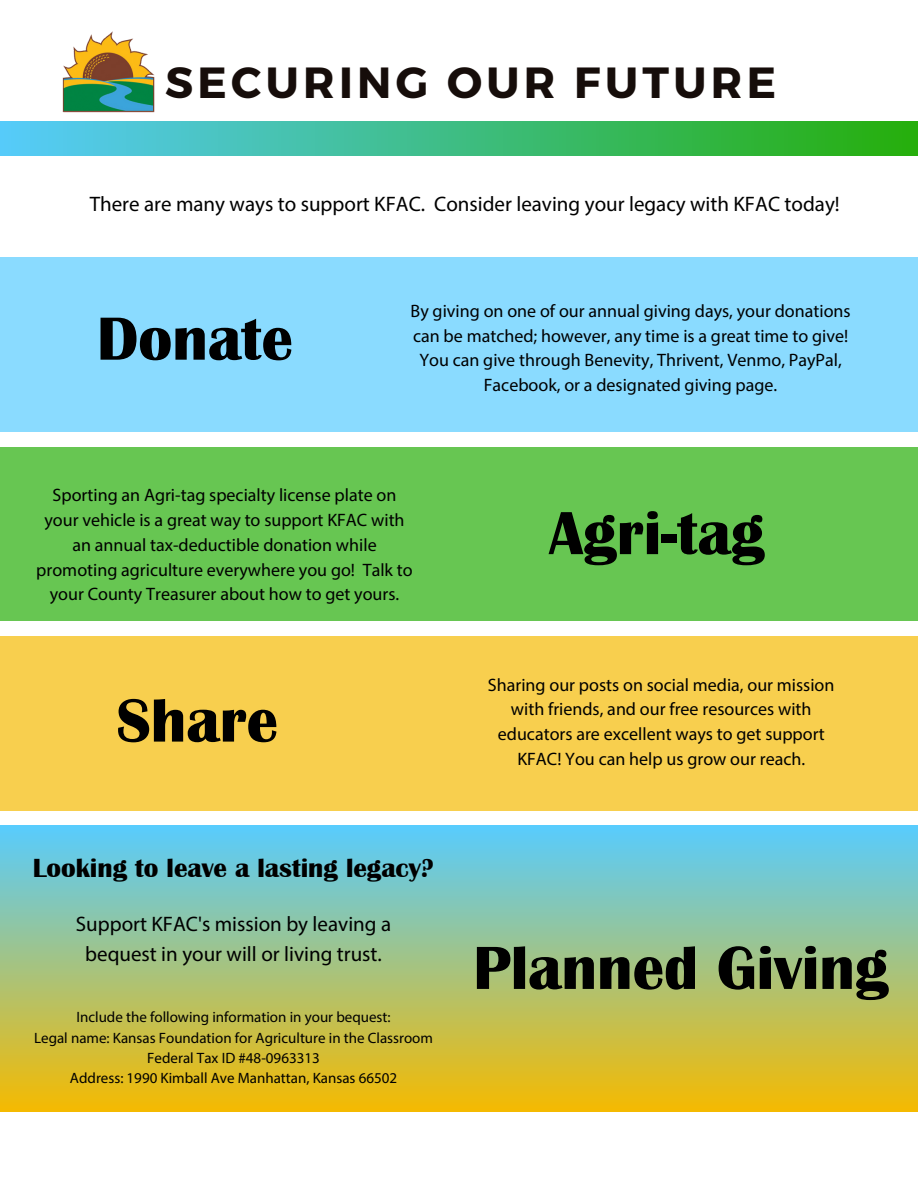
<style>
.page{position:relative;width:918px;height:1188px;background:#fff}
.page>*{position:absolute;margin:0;border:0;box-sizing:border-box;transform-origin:0 0}
.t1{font:700 63px "Britannic";color:#000}
.t2{font:700 43.65px "Montserrat";letter-spacing:.1em;color:#160d0a}
.t3{font:700 27px "Britannic";color:#000}
.t4{font:21px/29.2px "Myriad Pro";color:#000;text-align:center}
.t5{font:18px/24.8px "Myriad Pro";color:#000;text-align:center}
.t6{font:15px/20.2px "Myriad Pro";color:#000;text-align:center}
</style>
<div class="page">
<img style="left:62px;top:31px;width:93px;height:82px">
<div style="left:0;top:121px;width:918px;height:34px;background:linear-gradient(to right,#56cbfb,#26ae0a)"></div>
<div style="left:0;top:258px;width:918px;height:173px;background:#8adbff"></div>
<div style="left:0;top:447px;width:918px;height:174px;background:#67c652"></div>
<div style="left:0;top:636px;width:918px;height:174px;background:#f8cf4e"></div>
<div style="left:463px;top:826px;width:286px;height:286px;background:linear-gradient(to bottom,#58ccfd,#f4ba01)"></div>
<div style="left:662px;top:826px;width:256px;height:286px;background:linear-gradient(to bottom,#58ccfd,#f4ba01)"></div>
<div style="left:179px;top:826px;width:286px;height:286px;background:linear-gradient(to bottom,#58ccfd,#f4ba01)"></div>
<div style="left:0;top:826px;width:286px;height:286px;background:linear-gradient(to bottom,#58ccfd,#f4ba01)"></div>
<h2 class="t2" style="left:165px;top:55px;width:612px">SECURING OUR FUTURE</h2>
<p class="t4" style="left:90px;top:191px;width:752px">There are many ways to support KFAC. Consider leaving your legacy with KFAC today!</p>
<h1 class="t1" style="left:97px;top:307px;width:198px">Donate</h1>
<p class="t5" style="left:411px;top:300px;width:442px">By giving on one of our annual giving days, your donations can be matched; however, any time is a great time to give!<br>You can give through Benevity, Thrivent, Venmo, PayPal, Facebook, or a designated giving page.</p>
<p class="t5" style="left:36px;top:484px;width:378px">Sporting an Agri-tag specialty license plate on your vehicle is a great way to support KFAC with an annual tax-deductible donation while promoting agriculture everywhere you go! Talk to your County Treasurer about how to get yours.</p>
<h1 class="t1" style="left:116px;top:689px;width:163px">Share</h1>
<h3 class="t3" style="left:33px;top:855px;width:403px">Looking to leave a lasting legacy?</h3>
<p class="t4" style="left:76px;top:912px;width:317px">Support KFAC's mission by leaving a bequest in your will or living trust.</p>
<p class="t6" style="left:34px;top:1008px;width:400px">Include the following information in your bequest:<br>Legal name: Kansas Foundation for Agriculture in the Classroom Federal Tax ID #48-0963313<br>Address: 1990 Kimball Ave Manhattan, Kansas 66502</p>
<h1 class="t1" style="left:549px;top:502px;width:217px">Agri-tag</h1>
<p class="t5" style="left:488px;top:674px;width:348px">Sharing our posts on social media, our mission with friends, and our free resources with educators are excellent ways to get support KFAC! You can help us grow our reach.</p>
<h1 class="t1" style="left:473px;top:936px;width:417px">Planned Giving</h1>
</div>
